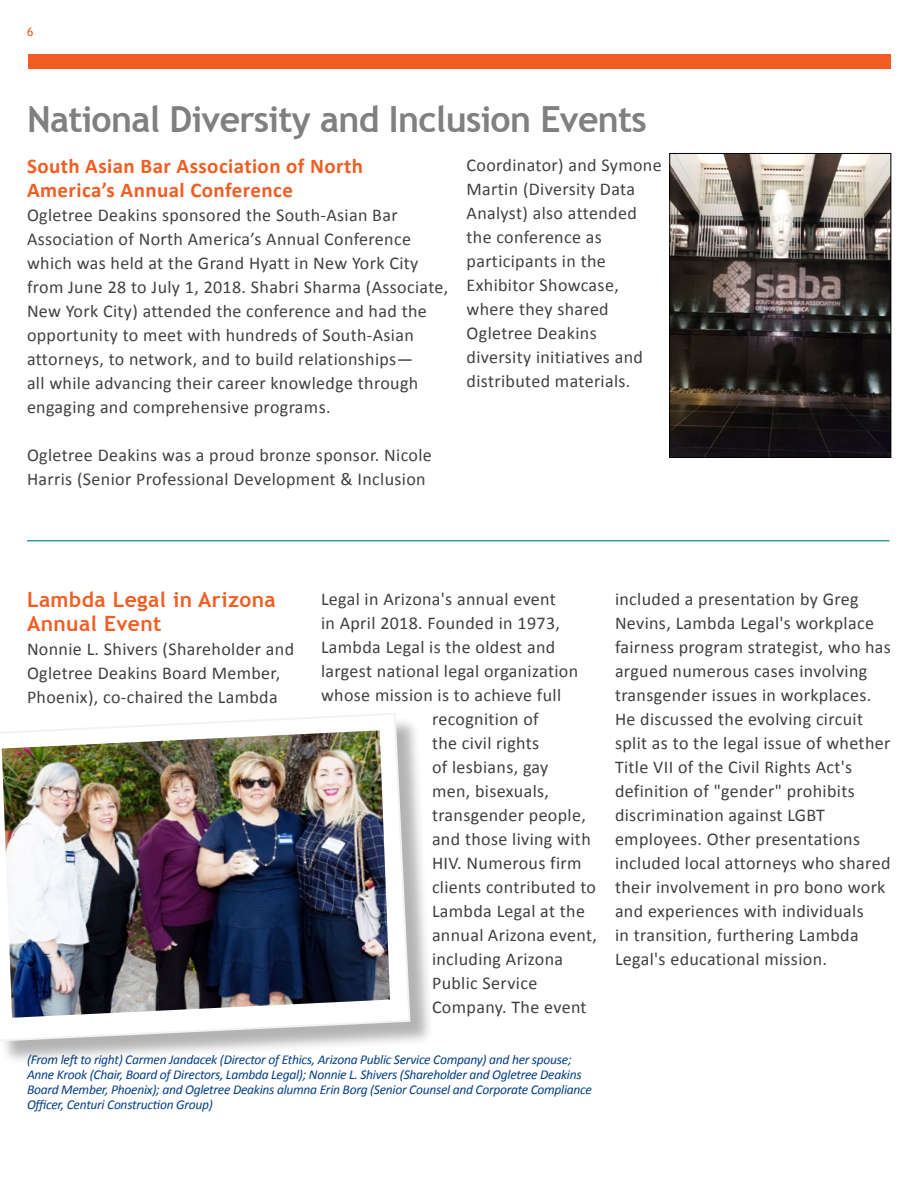
<style>
.page{position:relative;width:918px;height:1188px;background:#fff}
.page>*{position:absolute;margin:0;border:0;box-sizing:border-box;transform-origin:0 0}
.t1{font:700 36px "Trebuchet MS";letter-spacing:-.02em;color:#808080}
.t2{font:700 21px/24px "Calibri";letter-spacing:.02em;color:#f15d22}
.t3{font:700 21px/24px "Trebuchet MS";letter-spacing:.02em;color:#f15d22}
.t4{font:18px/24px "Calibri";letter-spacing:.02em;color:#404040}
.t5{font:18px/24px "Calibri";letter-spacing:.02em;color:#404140}
.t6{font:italic 13.5px/15px "Calibri";letter-spacing:-.02em;color:#023f88}
.t7{font:12px "Trebuchet MS";color:#f15d22}
</style>
<div class="page">
<div style="left:28px;top:54px;width:863px;height:15px;background:#f15d22"></div>
<div style="left:0;top:716px;width:434px;height:349px;background:#000;opacity:.3"></div>
<svg style="left:0;top:713px;width:411px;height:330px"></svg>
<img style="left:2px;top:730px;width:388px;height:288px">
<hr style="left:27px;top:540px;width:863px;height:2px;background:#3a99ab">
<img style="left:672px;top:155px;width:217px;height:301px">
<div style="left:670px;top:153px;width:221px;height:305px;border:1px solid #000"></div>
<p class="t7" style="left:27px;top:25px;width:8px">6</p>
<h1 class="t1" style="left:27px;top:97px;width:621px">National Diversity and Inclusion Events</h1>
<p class="t2" style="left:27px;top:153px;width:338px">South Asian Bar Association of North<br>America’s Annual Conference</p>
<p class="t5" style="left:27px;top:203px;width:423px">Ogletree Deakins sponsored the South-Asian Bar Association of North America’s Annual Conference which was held at the Grand Hyatt in New York City from June 28 to July 1, 2018. Shabri Sharma (Associate, New York City) attended the conference and had the opportunity to meet with hundreds of South-Asian attorneys, to network, and to build relationships—<br>all while advancing their career knowledge through engaging and comprehensive programs.</p>
<p class="t5" style="left:27px;top:443px;width:406px">Ogletree Deakins was a proud bronze sponsor. Nicole<br>Harris (Senior Professional Development &amp; Inclusion</p>
<p class="t5" style="left:467px;top:152px;width:197px">Coordinator) and Symone<br>Martin (Diversity Data<br>Analyst) also attended the conference as participants in the<br>Exhibitor Showcase, where they shared<br>Ogletree Deakins diversity initiatives and distributed materials.</p>
<p class="t3" style="left:27px;top:588px;width:250px">Lambda Legal in Arizona<br>Annual Event</p>
<p class="t4" style="left:27px;top:637px;width:269px">Nonnie L. Shivers (Shareholder and<br>Ogletree Deakins Board Member,<br>Phoenix), co-chaired the Lambda</p>
<p class="t4" style="left:321px;top:587px;width:236px">Legal in Arizona's annual event</p>
<p class="t4" style="left:321px;top:611px;width:240px">in April 2018. Founded in 1973,</p>
<p class="t4" style="left:321px;top:635px;width:236px">Lambda Legal is the oldest and</p>
<p class="t4" style="left:321px;top:659px;width:259px">largest national legal organization</p>
<p class="t4" style="left:321px;top:682px;width:242px">whose mission is to achieve full</p>
<p class="t4" style="left:432px;top:706px;width:108px">recognition of</p>
<p class="t4" style="left:432px;top:730px;width:109px">the civil rights</p>
<p class="t4" style="left:432px;top:754px;width:118px">of lesbians, gay</p>
<p class="t4" style="left:432px;top:778px;width:119px">men, bisexuals,</p>
<p class="t4" style="left:432px;top:802px;width:155px">transgender people,</p>
<p class="t4" style="left:432px;top:826px;width:160px">and those living with</p>
<p class="t4" style="left:432px;top:850px;width:151px">HIV. Numerous firm</p>
<p class="t4" style="left:432px;top:874px;width:166px">clients contributed to</p>
<p class="t4" style="left:432px;top:898px;width:155px">Lambda Legal at the</p>
<p class="t4" style="left:432px;top:922px;width:166px">annual Arizona event,</p>
<p class="t4" style="left:432px;top:946px;width:133px">including Arizona</p>
<p class="t4" style="left:432px;top:970px;width:107px">Public Service</p>
<p class="t4" style="left:432px;top:994px;width:156px">Company. The event</p>
<p class="t6" style="left:27px;top:1052px;width:567px">(From left to right) Carmen Jandacek (Director of Ethics, Arizona Public Service Company) and her spouse; Anne Krook (Chair, Board of Directors, Lambda Legal); Nonnie L. Shivers (Shareholder and Ogletree Deakins Board Member, Phoenix); and Ogletree Deakins alumna Erin Borg (Senior Counsel and Corporate Compliance Officer, Centuri Construction Group)</p>
<p class="t4" style="left:615px;top:587px;width:277px">included a presentation by Greg Nevins, Lambda Legal's workplace fairness program strategist, who has argued numerous cases involving transgender issues in workplaces.<br>He discussed the evolving circuit split as to the legal issue of whether Title VII of the Civil Rights Act's definition of "gender" prohibits discrimination against LGBT employees. Other presentations included local attorneys who shared their involvement in pro bono work and experiences with individuals<br>in transition, furthering Lambda Legal's educational mission.</p>
</div>
